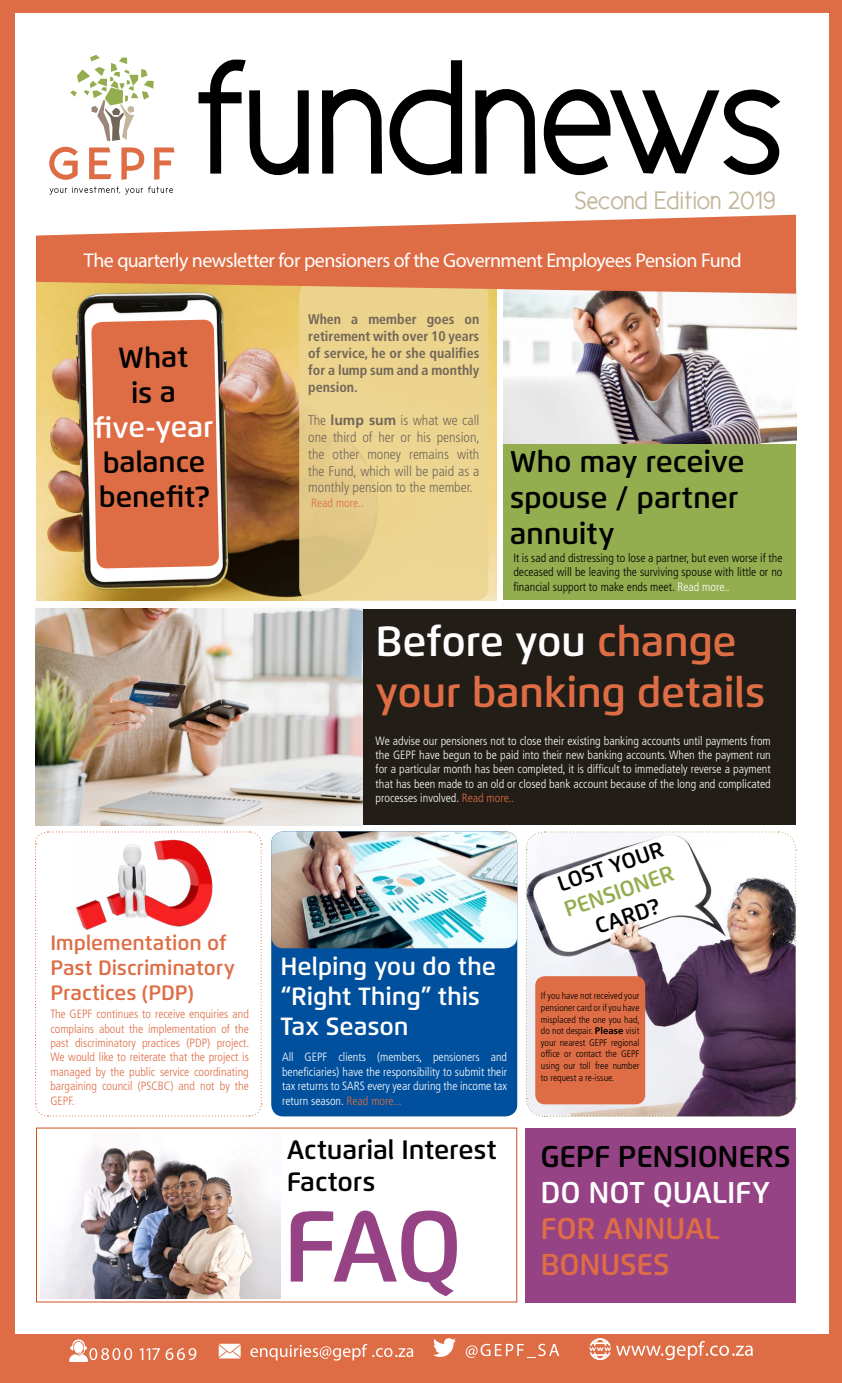
<style>
.page{position:relative;width:842px;height:1383px;background:#de6d45}
.page>*{position:absolute;margin:0;border:0;box-sizing:border-box;transform-origin:0 0}
.t1{font:166.4px "New Cicle Gordita";letter-spacing:-.01em;color:#000}
.t2{font:600 100.5px "Flexo";color:#954385}
.t3{font:600 42.1px/50.6px "Flexo";letter-spacing:-.01em;color:#de6d45}
.t4{font:600 30px/36px "Flexo";letter-spacing:-.005em;color:#de6d45}
.t5{font:600 30px "Flexo";letter-spacing:-.01em;color:#000}
.t6{font:600 30px "Flexo";letter-spacing:-.01em;color:#fff}
.t7{font:600 29.9px/35.9px "Flexo";letter-spacing:-.01em;color:#000}
.t8{font:600 29.1px/35px "Flexo";letter-spacing:-.015em;color:#000;text-align:center}
.t9{font:600 29.1px "Flexo";letter-spacing:-.02em;color:#fff}
.t10{font:600 26.6px/31.9px "Flexo";letter-spacing:-.005em;color:#000}
.t11{font:25.6px "New Cicle Gordita";color:#c2b59b}
.t12{font:600 24.8px/29.8px "Flexo";letter-spacing:-.005em;color:#fff}
.t13{font:600 21.9px "Flexo";color:#000}
.t14{font:600 21.9px "Flexo";color:#94ad4f}
.t15{font:600 20.7px/24.9px "Flexo";letter-spacing:-.005em;color:#de6d45}
.t16{font:20px "Myriad Pro";letter-spacing:-.03em;color:#fff}
.t17{font:300 condensed 14px/16.8px "Frutiger LT Std";color:#726658;text-align:justify}
.t18{font:700 condensed 14px/16.8px "Frutiger LT Std";color:#726658;text-align:justify}
.t19{font:300 condensed 12px/14.4px "Frutiger LT Std";color:#fff;text-align:justify}
.t20{font:300 condensed 12px/14.4px "Frutiger LT Std";color:#de6d45;text-align:justify}
.t21{font:300 condensed 12px/14.4px "Frutiger LT Std";color:#000;text-align:justify}
.t22{font:300 condensed 9.6px/11.6px "Frutiger LT Std";color:#000;text-align:justify}
.s1{font-weight:700;font-stretch:normal}
.s2{color:#fff}
.s3{color:#de6d45}
</style>
<div class="page">
<div style="left:16px;top:13px;width:813px;height:1320px;background:#fff"></div>
<svg style="left:70px;top:55px;width:84px;height:86px"></svg>
<svg style="left:89px;top:147px;width:23px;height:32px"></svg>
<svg style="left:121px;top:147px;width:23px;height:33px"></svg>
<svg style="left:154px;top:147px;width:21px;height:33px"></svg>
<svg style="left:50px;top:186px;width:123px;height:9px"></svg>
<svg style="left:49px;top:147px;width:29px;height:33px"></svg>
<div style="left:36px;top:609px;width:760px;height:216px;background:#221d17"></div>
<div style="left:271px;top:831px;width:246px;height:285px;background:#00509d;border-radius:12px"></div>
<svg style="left:35px;top:831px;width:227px;height:286px"></svg>
<div style="left:503px;top:288px;width:293px;height:312px;background:#94ad4f"></div>
<svg style="left:139px;top:1348px;width:21px;height:11px"></svg>
<svg style="left:166px;top:1348px;width:30px;height:12px"></svg>
<svg style="left:466px;top:1343px;width:93px;height:15px"></svg>
<svg style="left:433px;top:1338px;width:23px;height:19px"></svg>
<svg style="left:69px;top:1339px;width:63px;height:23px"></svg>
<svg style="left:219px;top:1343px;width:22px;height:15px"></svg>
<svg style="left:250px;top:1344px;width:163px;height:16px"></svg>
<svg style="left:589px;top:1338px;width:164px;height:22px"></svg>
<img style="left:37px;top:294px;width:460px;height:306px">
<div style="left:91px;top:319px;width:128px;height:249px;background:#de6d45"></div>
<div style="left:299px;top:283px;width:189px;height:317px;background:#ecd591;border-radius:12px"></div>
<img style="left:503px;top:294px;width:293px;height:150px">
<svg style="left:36px;top:215px;width:760px;height:79px;background:#e28761"></svg>
<img style="left:36px;top:608px;width:327px;height:218px">
<img style="left:74px;top:834px;width:141px;height:100px">
<img style="left:271px;top:831px;width:246px;height:117px">
<img style="left:40px;top:1147px;width:240px;height:151px">
<svg style="left:525px;top:831px;width:272px;height:286px"></svg>
<div style="left:535px;top:976px;width:110px;height:128px;background:#de6d45;border-radius:10px"></div>
<div style="left:526px;top:1127px;width:270px;height:175px;background:#954385"></div>
<h1 class="t1" style="left:194px;top:30px;width:594px">fundnews</h1>
<h3 class="t11" style="left:574px;top:187px;width:203px">Second Edition 2019</h3>
<h3 class="t16" style="left:84px;top:248px;width:659px">The quarterly newsletter for pensioners of the Government Employees Pension Fund</h3>
<h3 class="t8" style="left:118px;top:339px;width:72px">What is a</h3>
<h3 class="t9" style="left:94px;top:409px;width:121px">five-year</h3>
<h3 class="t8" style="left:99px;top:444px;width:113px;line-height:34.7px;text-align:left">balance benefit?</h3>
<h3 class="t15" style="left:50px;top:930px;width:186px">Implementation of<br>Past Discriminatory<br>Practices (PDP)</h3>
<p class="t20" style="left:50px;top:1007px;width:200px">The GEPF continues to receive enquiries and complains about the implementation of the past discriminatory practices (PDP) project.<br>We would like to reiterate that the project is managed by the public service coordinating bargaining council (PSCBC) and not by the GEPF.</p>
<p class="t18" style="left:308px;top:311px;width:173px">When a member goes on retirement with over 10 years of service, he or she qualifies for a lump sum and a monthly pension.</p>
<p class="t17" style="left:308px;top:412px;width:173px">The <span class="s1">lump sum</span> is what we call one third of her or his pension, the other money remains with the Fund, which will be paid as a monthly pension to the member.</p>
<p class="t20" style="left:311px;top:495px;width:54px">Read more..</p>
<h3 class="t7" style="left:510px;top:443px;width:236px">Who may receive spouse / partner annuity</h3>
<p class="t21" style="left:513px;top:551px;width:271px">It is sad and distressing to lose a partner, but even worse if the deceased will be leaving the surviving spouse with little or no financial support to make ends meet. <span class="s2">Read more..</span></p>
<h3 class="t3" style="left:376px;top:615px;width:391px"><span class="s2">Before you</span> change your banking details</h3>
<p class="t19" style="left:376px;top:733px;width:397px">We advise our pensioners not to close their existing banking accounts until payments from the GEPF have begun to be paid into their new banking accounts. When the payment run for a particular month has been completed, it is difficult to immediately reverse a payment that has been made to an old or closed bank account because of the long and complicated processes involved. <span class="s3">Read more..</span></p>
<h3 class="t12" style="left:280px;top:951px;width:217px">Helping you do the “Right Thing” this<br>Tax Season</h3>
<p class="t19" style="left:282px;top:1050px;width:227px">All GEPF clients (members, pensioners and beneficiaries) have the responsibility to submit their tax returns to SARS every year during the income tax return season. <span class="s3">Read more...</span></p>
<h3 class="t10" style="left:287px;top:1133px;width:211px">Actuarial Interest<br>Factors</h3>
<h2 class="t2" style="left:283px;top:1185px;width:181px">FAQ</h2>
<h3 class="t13" style="left:554px;top:871px;width:112px;rotate:-19deg">LOST YOUR</h3>
<h3 class="t14" style="left:561px;top:897px;width:116px;rotate:-19deg">PENSIONER</h3>
<h3 class="t13" style="left:591px;top:914px;width:69px;rotate:-19deg">CARD?</h3>
<p class="t22" style="left:541px;top:990px;width:100px">If you have not received your pensioner card or if you have misplaced the one you had, do not despair. <span class="s1">Please</span> visit your nearest GEPF regional office or contact the GEPF using our toll free number to request a re-issue.</p>
<h3 class="t5" style="left:540px;top:1137px;width:252px">GEPF PENSIONERS</h3>
<h3 class="t6" style="left:540px;top:1173px;width:231px">DO NOT QUALIFY</h3>
<h3 class="t4" style="left:540px;top:1209px;width:180px">FOR ANNUAL<br>BONUSES</h3>
</div>
